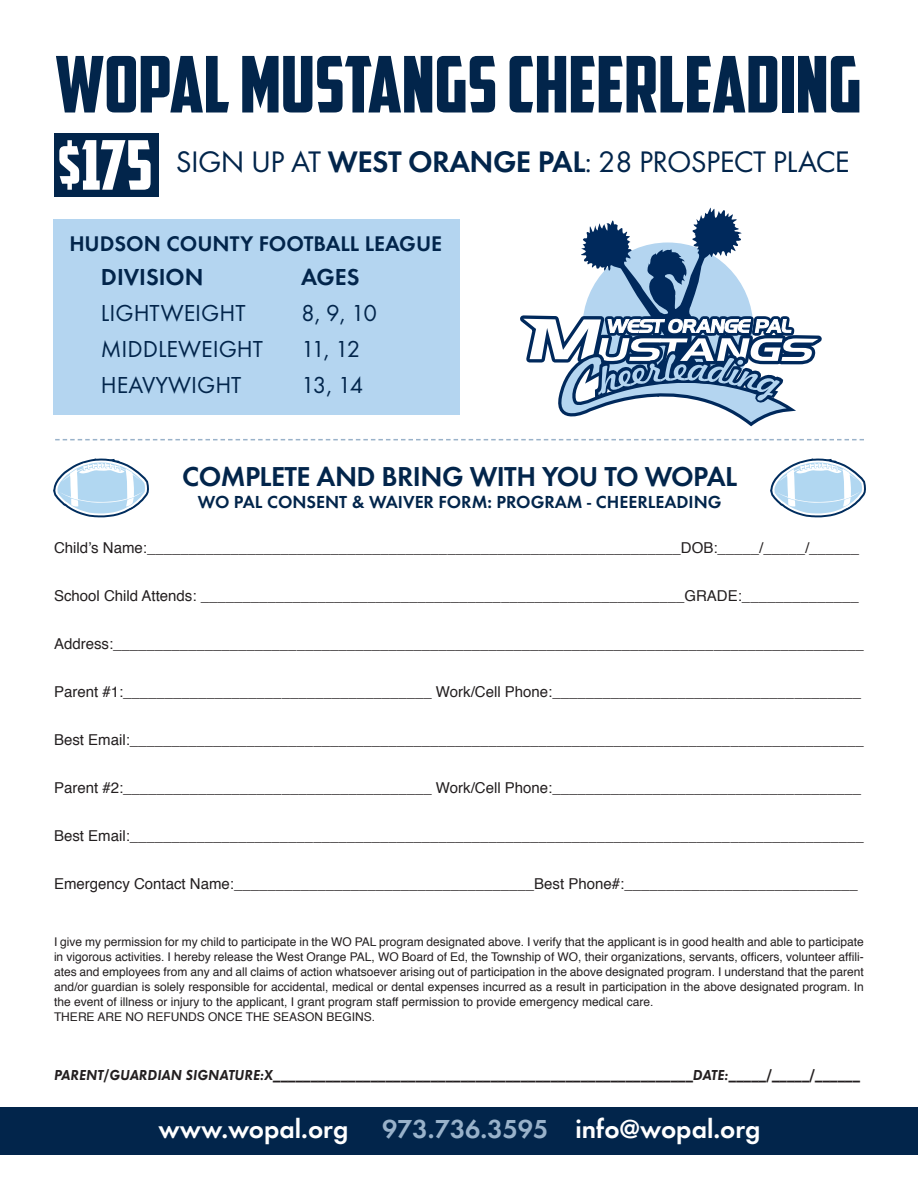
<style>
.page{position:relative;width:918px;height:1188px;background:#fff}
.page>*{position:absolute;margin:0;border:0;box-sizing:border-box;transform-origin:0 0}
.t1{font:78px "American Captain";color:#02254b}
.t2{font:68.4px "American Captain";color:#fff}
.t3{font:30.9px "Function";letter-spacing:-.02em;color:#02254b}
.t4{font:700 28.35px "Function";letter-spacing:-.02em;color:#02254b}
.t5{font:700 27px "Function";color:#fff}
.t6{font:24px "Function";color:#02254b}
.t7{font:700 24px "Function";color:#02254b}
.t8{font:700 22.05px "Function";color:#02254b}
.t9{font:700 18px "Function";color:#02254b}
.t10{font:15px "Helvetica";color:#231f20}
.t11{font:italic 700 15px "Function";color:#231f20}
.t12{font:12px/15px "Helvetica";color:#231f20}
.s1{font-weight:700}
.s2{color:#99b2ca}
</style>
<div class="page">
<div style="left:0;top:1107px;width:918px;height:48px;background:#02254b"></div>
<svg style="left:53px;top:133px;width:813px;height:385px"></svg>
<h1 class="t1" style="left:55px;top:38px;width:808px">WOPAL MUSTANGS CHEERLEADING</h1>
<h2 class="t2" style="left:57px;top:124px;width:97px">$175</h2>
<h3 class="t3" style="left:176px;top:144px;width:675px">SIGN UP AT <span class="s1">WEST ORANGE PAL</span>: 28 PROSPECT PLACE</h3>
<h3 class="t8" style="left:69px;top:231px;width:374px">HUDSON COUNTY FOOTBALL LEAGUE</h3>
<h3 class="t7" style="left:101px;top:263px;width:104px">DIVISION</h3>
<h3 class="t7" style="left:301px;top:263px;width:60px">AGES</h3>
<h3 class="t6" style="left:101px;top:300px;width:146px">LIGHTWEIGHT</h3>
<h3 class="t6" style="left:301px;top:300px;width:78px">8, 9, 10</h3>
<h3 class="t6" style="left:101px;top:336px;width:164px">MIDDLEWEIGHT</h3>
<h3 class="t6" style="left:301px;top:336px;width:61px">11, 12</h3>
<h3 class="t6" style="left:101px;top:372px;width:142px">HEAVYWIGHT</h3>
<h3 class="t6" style="left:301px;top:372px;width:64px">13, 14</h3>
<h3 class="t4" style="left:182px;top:460px;width:556px">COMPLETE AND BRING WITH YOU TO WOPAL</h3>
<p class="t9" style="left:198px;top:491px;width:525px">WO PAL CONSENT &amp; WAIVER FORM: PROGRAM - CHEERLEADING</p>
<p class="t10" style="left:54px;top:536px;width:807px">Child’s Name:________________________________________________________________DOB:_____/_____/______</p>
<p class="t10" style="left:54px;top:584px;width:806px">School Child Attends: __________________________________________________________GRADE:______________</p>
<p class="t10" style="left:54px;top:632px;width:811px">Address:__________________________________________________________________________________________</p>
<p class="t10" style="left:54px;top:680px;width:809px">Parent #1:_____________________________________ Work/Cell Phone:_____________________________________</p>
<p class="t10" style="left:54px;top:728px;width:811px">Best Email:________________________________________________________________________________________</p>
<p class="t10" style="left:54px;top:776px;width:809px">Parent #2:_____________________________________ Work/Cell Phone:_____________________________________</p>
<p class="t10" style="left:54px;top:824px;width:811px">Best Email:________________________________________________________________________________________</p>
<p class="t10" style="left:54px;top:872px;width:805px">Emergency Contact Name:____________________________________Best Phone#:____________________________</p>
<p class="t12" style="left:54px;top:935px;width:811px">I give my permission for my child to participate in the WO PAL program designated above. I verify that the applicant is in good health and able to participate in vigorous activities. I hereby release the West Orange PAL, WO Board of Ed, the Township of WO, their organizations, servants, officers, volunteer affili&shy;ates and employees from any and all claims of action whatsoever arising out of participation in the above designated program. I understand that the parent and/or guardian is solely responsible for accidental, medical or dental expenses incurred as a result in participation in the above designated program. In the event of illness or injury to the applicant, I grant program staff permission to provide emergency medical care.<br>THERE ARE NO REFUNDS ONCE THE SEASON BEGINS.</p>
<p class="t11" style="left:54px;top:1066px;width:807px">PARENT/GUARDIAN SIGNATURE:X________________________________________________________DATE:_____/_____/______</p>
<h3 class="t5" style="left:158px;top:1113px;width:191px">www.wopal.org</h3>
<h3 class="t5" style="left:382px;top:1113px;width:380px"><span class="s2">973.736.3595</span> info@wopal.org</h3>
</div>
